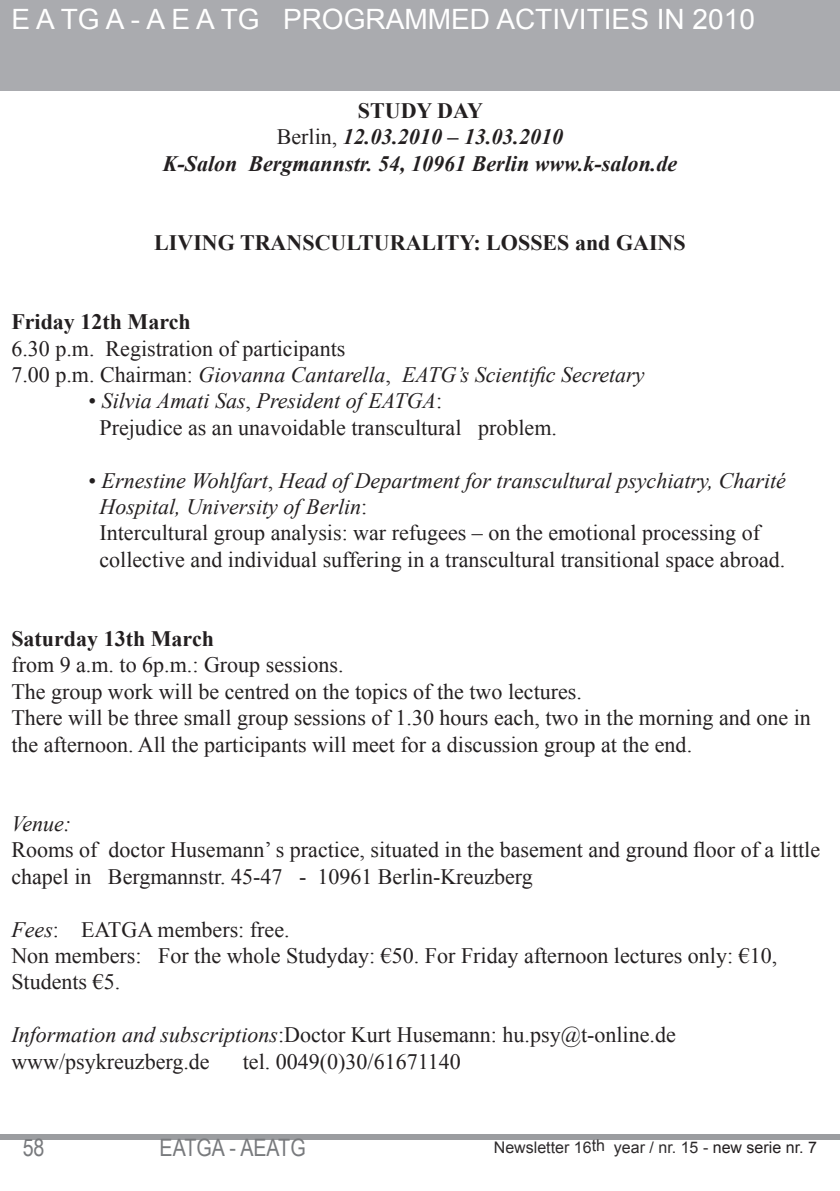
<style>
.page{position:relative;width:840px;height:1191px;background:#fff}
.page>*{position:absolute;margin:0;border:0;box-sizing:border-box;transform-origin:0 0}
.t1{font:28px "Arial";color:#fff}
.t2{font:24px "Arial Narrow";color:#787a7d}
.t3{font:22px/26.4px "Times New Roman";color:#231f20}
.t4{font:italic 700 22px/26.4px "Times New Roman";color:#231f20;text-align:center}
.t5{font:700 22px "Times New Roman";color:#231f20}
.t6{font:italic 22px "Times New Roman";color:#231f20}
.t7{font:16px "Arial";color:#2e2b2c}
.s1{font-style:normal}
.s2{font-weight:400;font-style:normal}
.s3{font-style:italic}
.s4{color:#231f20}
</style>
<div class="page">
<div style="left:0;top:1134px;width:839px;height:5px;background:#9b9da0"></div>
<div style="left:0;top:0;width:433px;height:90px;background:#aaabaf"></div>
<div style="left:427px;top:0;width:412px;height:90px;background:#aaabaf"></div>
<p class="t1" style="left:11px;top:1px;width:744px">E A TG A - A E A TG PROGRAMMED ACTIVITIES IN 2010</p>
<p class="t4" style="left:163px;top:97px;width:515px"><span class="s1">STUDY DAY<br></span><span class="s2">Berlin,</span> 12.03.2010 – 13.03.2010<br>K-Salon Bergmannstr. 54, 10961 Berlin www.k-salon.de</p>
<p class="t5" style="left:154px;top:227px;width:533px">LIVING TRANSCULTURALITY: LOSSES and GAINS</p>
<p class="t5" style="left:11px;top:306px;width:181px">Friday 12th March</p>
<p class="t3" style="left:11px;top:334px;width:634px">6.30 p.m. Registration of participants<br>7.00 p.m. Chairman: <span class="s3">Giovanna Cantarella</span>, <span class="s3">EATG’s Scientific Secretary</span></p>
<p class="t3" style="left:99px;top:387px;width:459px;text-indent:-11px">• <span class="s3">Silvia Amati Sas</span>, <span class="s3">President of EATGA</span>:<br>Prejudice as an unavoidable transcultural problem.</p>
<p class="t3" style="left:99px;top:466px;width:687px;text-indent:-11px">• <span class="s3">Ernestine Wohlfart</span>, <span class="s3">Head of Department for transcultural psychiatry, Charité Hospital, University of Berlin</span>:<br>Intercultural group analysis: war refugees – on the emotional processing of collective and individual suffering in a transcultural transitional space abroad.</p>
<p class="t5" style="left:11px;top:623px;width:204px">Saturday 13th March</p>
<p class="t3" style="left:11px;top:651px;width:800px">from 9 a.m. to 6p.m.: Group sessions.<br>The group work will be centred on the topics of the two lectures.<br>There will be three small group sessions of 1.30 hours each, two in the morning and one in the afternoon. All the participants will meet for a discussion group at the end.</p>
<p class="t6" style="left:11px;top:808px;width:61px">Venue:</p>
<p class="t3" style="left:11px;top:836px;width:809px">Rooms of doctor Husemann’ s practice, situated in the basement and ground floor of a little chapel in Bergmannstr. 45-47 - 10961 Berlin-Kreuzberg</p>
<p class="t3" style="left:11px;top:915px;width:767px"><span class="s3">Fees</span>: EATGA members: free.<br>Non members: For the whole Studyday: €50. For Friday afternoon lectures only: €10,<br>Students €5.</p>
<p class="t3" style="left:11px;top:1021px;width:665px"><span class="s3">Information and subscriptions</span>:Doctor Kurt Husemann: hu.psy@t-online.de www/psykreuzberg.de</p>
<p class="t3" style="left:242px;top:1047px;width:219px">tel. 0049(0)30/61671140</p>
<p class="t2" style="left:23px;top:1130px;width:23px">58</p>
<p class="t2" style="left:159px;top:1130px;width:147px">EATGA - AEATG</p>
<p class="t7" style="left:493px;top:1136px;width:324px">Newsletter 16th year / nr. 15 <span class="s4">- new serie nr. 7</span></p>
</div>
